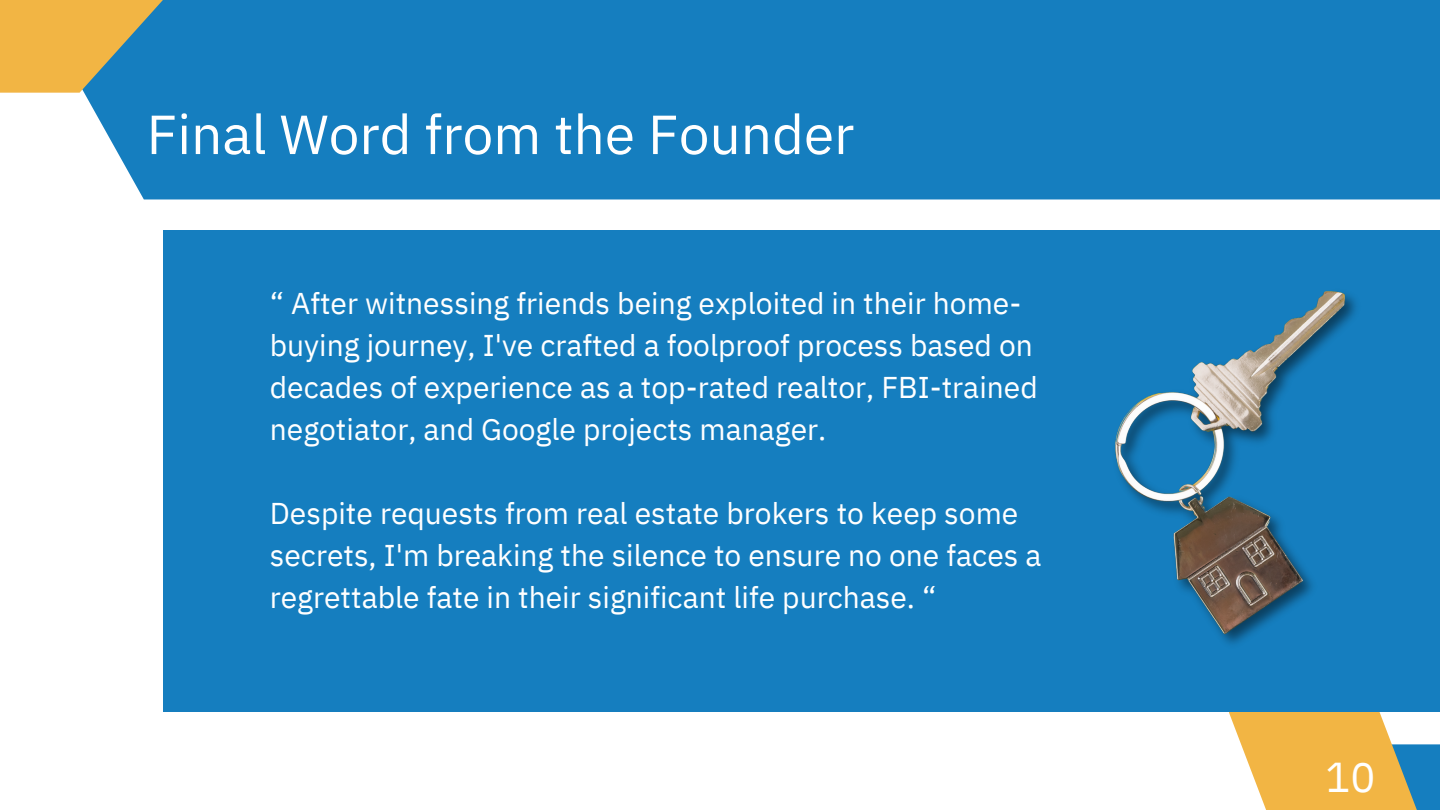
<style>
.page{position:relative;width:1440px;height:810px;background:#fff}
.page>*{position:absolute;margin:0;border:0;box-sizing:border-box;transform-origin:0 0}
.t1{font:55px "IBM Plex Sans";color:#fff}
.t2{font:41.7px "IBM Plex Sans";color:#fff}
.t3{font:30px/42px "IBM Plex Sans";color:#fff}
</style>
<div class="page">
<div style="left:84px;top:0;width:1356px;height:199px;background:#157ebf"></div>
<svg style="left:0;top:0;width:163px;height:93px;background:#b9a763"></svg>
<div style="left:1291px;top:744px;width:149px;height:66px;background:#157ebf"></div>
<svg style="left:1229px;top:712px;width:196px;height:98px"></svg>
<div style="left:163px;top:231px;width:1277px;height:481px;background:#157ebf"></div>
<img style="left:1067px;top:230px;width:321px;height:414px">
<p class="t1" style="left:147px;top:98px;width:709px">Final Word from the Founder</p>
<p class="t3" style="left:270px;top:282px;width:769px">“ After witnessing friends being exploited in their home&shy;buying journey, I've crafted a foolproof process based on decades of experience as a top-rated realtor, FBI-trained negotiator, and Google projects manager.</p>
<p class="t3" style="left:270px;top:492px;width:773px">Despite requests from real estate brokers to keep some secrets, I'm breaking the silence to ensure no one faces a regrettable fate in their significant life purchase. “</p>
<p class="t2" style="left:1325px;top:749px;width:51px">10</p>
</div>
